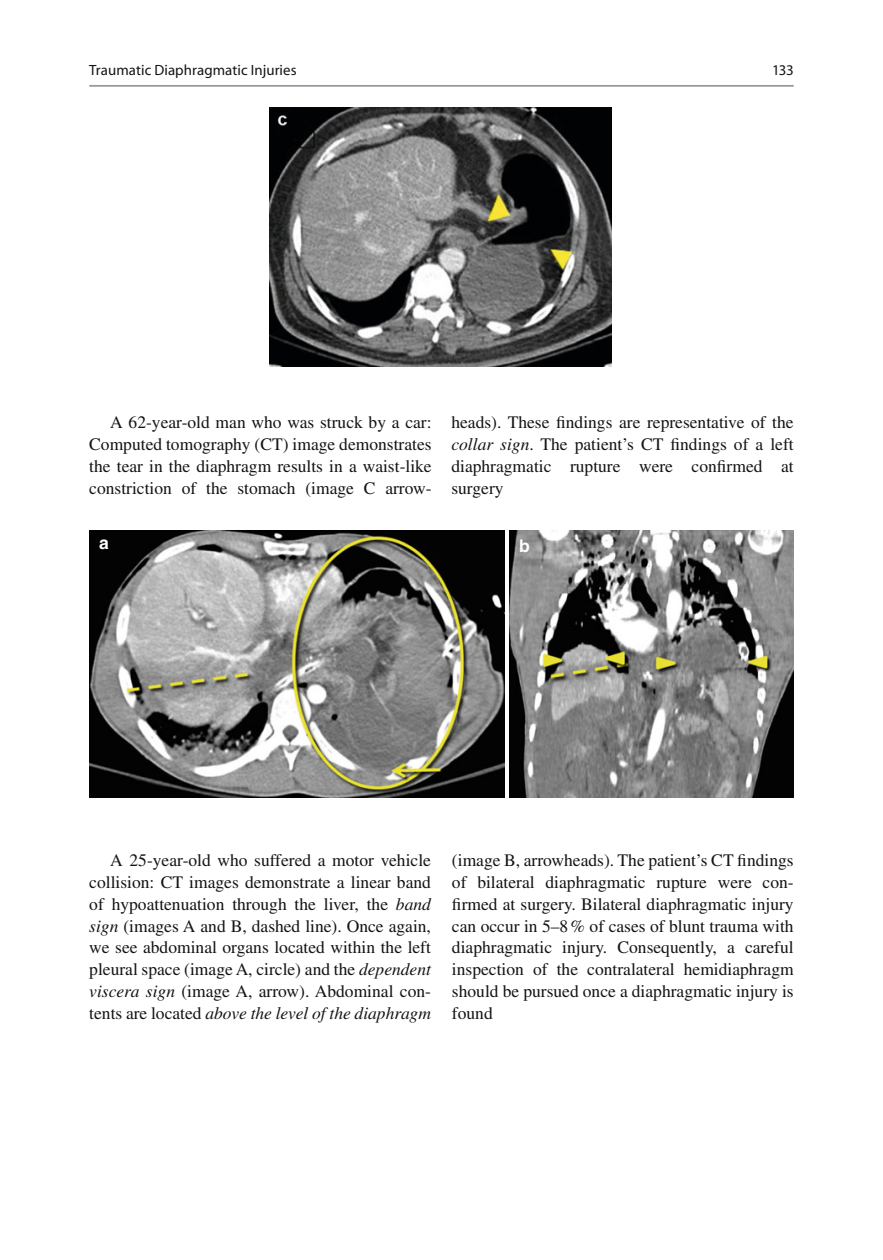
<style>
.page{position:relative;width:883px;height:1260px;background:#fff}
.page>*{position:absolute;margin:0;border:0;box-sizing:border-box;transform-origin:0 0}
.t1{font:17.5px/21.9px "Rjhbtv Lnljnd Times";color:#131413;text-align:justify}
.t2{font:italic 17.5px "Xphbxy Ghfmhp Times";color:#131413}
.t3{font:700 17.5px "Gtbgkd Trqktw Helvetica";color:#fff}
.t4{font:14.88px "Hvyxkr Cqbhff Myriad";letter-spacing:.005em;color:#131413}
.s1{font-family:"Xphbxy Ghfmhp Times";font-style:italic}
.s2{font-family:"Rjhbtv Lnljnd Times";font-style:normal}
</style>
<div class="page">
<img style="left:269px;top:107px;width:343px;height:259px">
<img style="left:89px;top:530px;width:415px;height:267px">
<img style="left:509px;top:530px;width:285px;height:267px">
<hr style="left:89px;top:85px;width:705px;height:2px;background:#989898">
<p class="t4" style="left:89px;top:64px;width:209px">Traumatic Diaphragmatic Injuries</p>
<p class="t4" style="left:772px;top:64px;width:23px">133</p>
<p class="t1" style="left:89px;top:413px;width:344px;text-indent:21px">A 62-year-old man who was struck by a car:<br>Computed tomography (CT) image demonstrates the tear in the diaphragm results in a waist-like constriction of the stomach (image C arrow-</p>
<p class="t1" style="left:451px;top:413px;width:344px">heads). These findings are representative of the <span class="s1">collar sign</span> . The patient’s CT findings of a left diaphragmatic rupture were confirmed at surgery</p>
<p class="t3" style="left:99px;top:533px;width:11px">a</p>
<p class="t3" style="left:519px;top:536px;width:12px">b</p>
<p class="t1" style="left:89px;top:851px;width:343px;text-indent:21px">A 25-year-old who suffered a motor vehicle collision: CT images demonstrate a linear band of hypoattenuation through the liver, the <span class="s1">band sign</span> (images A and B, dashed line). Once again, we see abdominal organs located within the left pleural space (image A, circle) and the <span class="s1">dependent viscera sign</span> (image A, arrow). Abdominal con-</p>
<p class="t2" style="left:89px;top:1007px;width:343px"><span class="s2">tents are located</span> above the level of the diaphragm</p>
<p class="t1" style="left:452px;top:851px;width:343px">(image B, arrowheads). The patient’s CT findings of bilateral diaphragmatic rupture were con&shy;firmed at surgery. Bilateral diaphragmatic injury can occur in 5–8 % of cases of blunt trauma with diaphragmatic injury. Consequently, a careful inspection of the contralateral hemidiaphragm should be pursued once a diaphragmatic injury is found</p>
</div>
